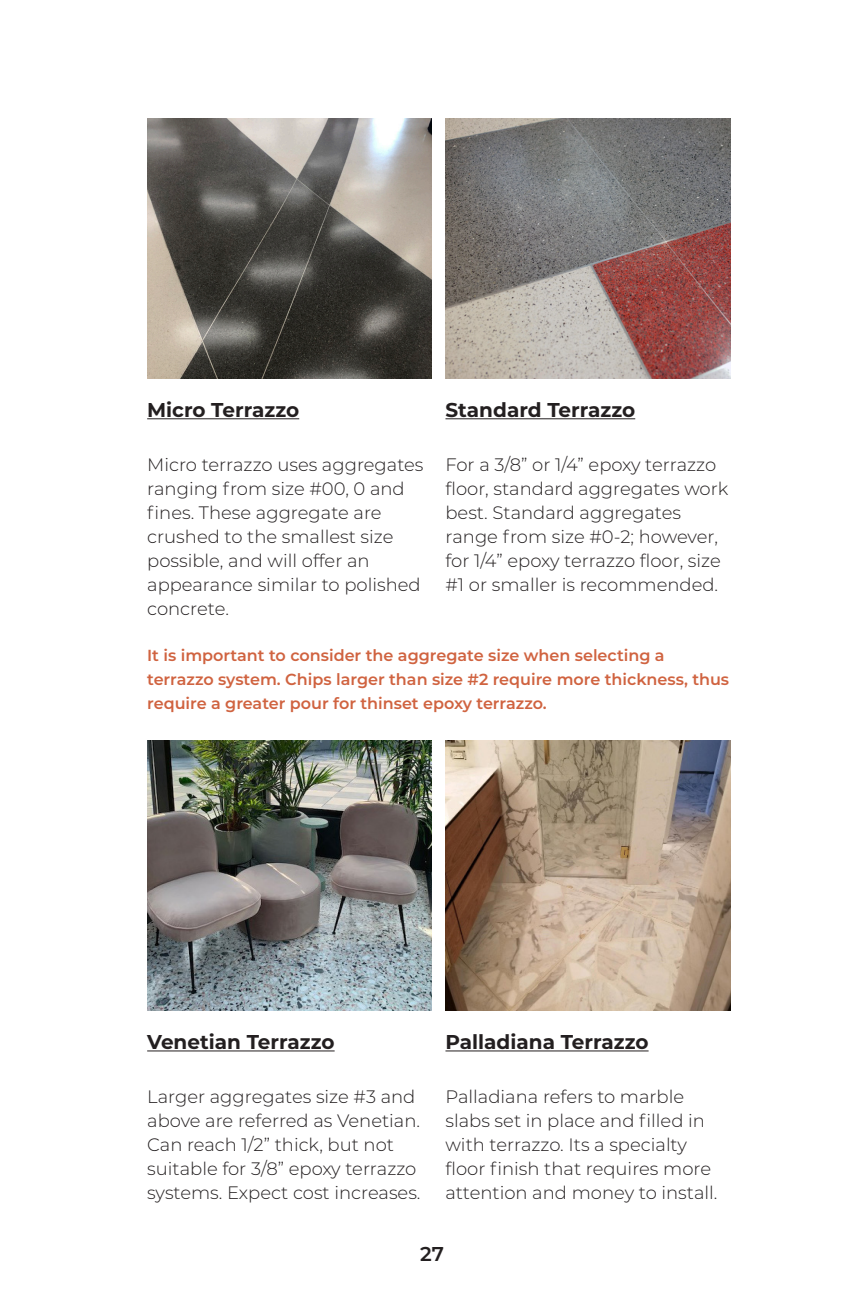
<style>
.page{position:relative;width:864px;height:1296px;background:#fff}
.page>*{position:absolute;margin:0;border:0;box-sizing:border-box;transform-origin:0 0}
.Corpo_del_testo{font:700 20px "Montserrat";color:#231f20}
.t1{font:600 20px "Montserrat";color:#231f20}
.Corpo_del_testo-2{font:300 18px/24px "Montserrat";color:#231f20}
.Corpo_del_testo-3{font:600 16px/24px "Montserrat";color:#d06340}
</style>
<div class="page">
<img style="left:147px;top:118px;width:285px;height:261px">
<hr style="left:147px;top:418px;width:152px;height:1px;background:#231f20">
<hr style="left:445px;top:418px;width:190px;height:1px;background:#231f20">
<img style="left:445px;top:118px;width:285px;height:261px">
<img style="left:147px;top:740px;width:285px;height:271px">
<hr style="left:147px;top:1050px;width:188px;height:1px;background:#231f20">
<hr style="left:445px;top:1050px;width:204px;height:1px;background:#231f20">
<img style="left:445px;top:740px;width:285px;height:271px">
<p class="Corpo_del_testo" style="left:147px;top:395px;width:154px">Micro Terrazzo</p>
<p class="Corpo_del_testo-2" style="left:147px;top:452px;width:278px">Micro terrazzo uses aggregates ranging from size #00, 0 and fines. These aggregate are crushed to the smallest size possible, and will offer an appearance similar to polished concrete.</p>
<p class="Corpo_del_testo" style="left:445px;top:395px;width:191px">Standard Terrazzo</p>
<p class="Corpo_del_testo-2" style="left:445px;top:452px;width:284px">For a 3/8” or 1/4” epoxy terrazzo floor, standard aggregates work best. Standard aggregates range from size #0-2; however, for 1/4” epoxy terrazzo floor, size #1 or smaller is recommended.</p>
<p class="Corpo_del_testo-3" style="left:147px;top:642px;width:584px">It is important to consider the aggregate size when selecting a terrazzo system. Chips larger than size #2 require more thickness, thus require a greater pour for thinset epoxy terrazzo.</p>
<p class="Corpo_del_testo" style="left:147px;top:1027px;width:189px">Venetian Terrazzo</p>
<p class="Corpo_del_testo-2" style="left:147px;top:1084px;width:275px">Larger aggregates size #3 and above are referred as Venetian.<br>Can reach 1/2” thick, but not suitable for 3/8” epoxy terrazzo systems. Expect cost increases.</p>
<p class="Corpo_del_testo" style="left:445px;top:1027px;width:205px">Palladiana Terrazzo</p>
<p class="Corpo_del_testo-2" style="left:445px;top:1084px;width:274px">Palladiana refers to marble slabs set in place and filled in with terrazzo. Its a specialty floor finish that requires more attention and money to install.</p>
<p class="t1" style="left:420px;top:1240px;width:25px">27</p>
</div>
